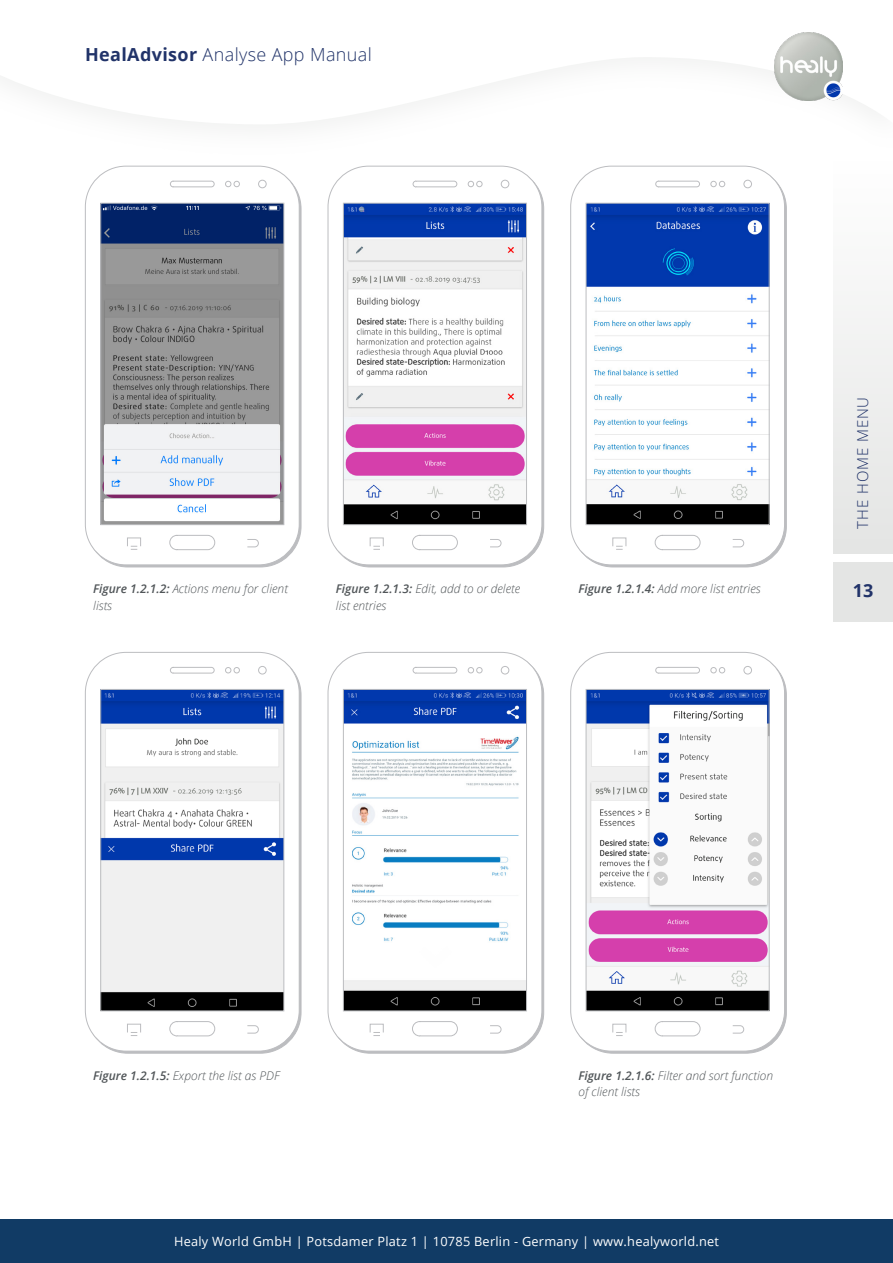
<style>
.page{position:relative;width:893px;height:1263px;background:#fff}
.page>*{position:absolute;margin:0;border:0;box-sizing:border-box;transform-origin:0 0}
.t1{font:300 18px "Open Sans";letter-spacing:.02em;color:#213369}
.t2{font:700 18px "Open Sans";color:#213369}
.t3{font:300 15px "Open Sans";letter-spacing:.06em;color:#213369}
.t4{font:12.75px "Open Sans";letter-spacing:.02em;color:#fff}
.B_BU_small_kursiv{font:italic 300 12px/16.5px "Open Sans";color:#515659}
.s1{font-weight:700}
.s2{font-weight:600}
</style>
<div class="page">
<div style="left:833px;top:161px;width:60px;height:392px;background:linear-gradient(to right,#f1f1f1,#f1f1f1)"></div>
<div style="left:833px;top:562px;width:60px;height:59px;background:#e4e5e4"></div>
<svg style="left:4px;top:58px;width:867px;height:66px"></svg>
<img style="left:774px;top:32px;width:69px;height:69px">
<div style="left:0;top:1219px;width:893px;height:44px;background:#113b65"></div>
<div style="left:328px;top:166px;width:214px;height:399px;border:1px solid #bcbdc0;border-radius:41px"></div>
<div style="left:501px;top:180px;width:8px;height:8px;border:1px solid #bcbdc0;border-radius:50%"></div>
<svg style="left:412px;top:535px;width:46px;height:15px"></svg>
<svg style="left:412px;top:181px;width:45px;height:6px"></svg>
<svg style="left:468px;top:181px;width:15px;height:6px"></svg>
<svg style="left:490px;top:539px;width:12px;height:8px"></svg>
<div style="left:370px;top:538px;width:14px;height:8px;border:1px solid #bcbdc0"></div>
<svg style="left:373px;top:546px;width:7px;height:4px"></svg>
<img style="left:345px;top:205px;width:180px;height:318px">
<div style="left:343px;top:203px;width:184px;height:322px;border:1px solid #bcbdc0"></div>
<div style="left:85px;top:166px;width:215px;height:399px;border:1px solid #bcbdc0;border-radius:41px"></div>
<div style="left:258px;top:180px;width:8px;height:8px;border:1px solid #bcbdc0;border-radius:50%"></div>
<svg style="left:169px;top:535px;width:46px;height:15px"></svg>
<svg style="left:170px;top:181px;width:45px;height:6px"></svg>
<svg style="left:225px;top:181px;width:15px;height:6px"></svg>
<svg style="left:247px;top:539px;width:12px;height:8px"></svg>
<div style="left:127px;top:538px;width:14px;height:8px;border:1px solid #bcbdc0"></div>
<svg style="left:131px;top:546px;width:6px;height:4px"></svg>
<img style="left:102px;top:205px;width:180px;height:318px">
<div style="left:100px;top:203px;width:184px;height:322px;border:1px solid #bcbdc0"></div>
<div style="left:570px;top:166px;width:215px;height:399px;border:1px solid #bcbdc0;border-radius:41px"></div>
<div style="left:744px;top:180px;width:8px;height:8px;border:1px solid #bcbdc0;border-radius:50%"></div>
<svg style="left:654px;top:535px;width:47px;height:15px"></svg>
<svg style="left:655px;top:181px;width:45px;height:6px"></svg>
<svg style="left:710px;top:181px;width:15px;height:6px"></svg>
<svg style="left:732px;top:539px;width:12px;height:8px"></svg>
<div style="left:612px;top:538px;width:14px;height:8px;border:1px solid #bcbdc0"></div>
<svg style="left:616px;top:546px;width:7px;height:4px"></svg>
<img style="left:588px;top:205px;width:179px;height:318px">
<div style="left:586px;top:203px;width:183px;height:322px;border:1px solid #bcbdc0"></div>
<div style="left:328px;top:652px;width:214px;height:399px;border:1px solid #bcbdc0;border-radius:41px"></div>
<div style="left:501px;top:666px;width:8px;height:8px;border:1px solid #bcbdc0;border-radius:50%"></div>
<svg style="left:412px;top:1021px;width:46px;height:15px"></svg>
<svg style="left:412px;top:667px;width:45px;height:7px"></svg>
<svg style="left:468px;top:667px;width:15px;height:6px"></svg>
<svg style="left:490px;top:1025px;width:12px;height:9px"></svg>
<div style="left:370px;top:1024px;width:14px;height:9px;border:1px solid #bcbdc0"></div>
<svg style="left:373px;top:1032px;width:7px;height:4px"></svg>
<img style="left:345px;top:691px;width:180px;height:318px">
<div style="left:343px;top:689px;width:184px;height:322px;border:1px solid #bcbdc0"></div>
<div style="left:85px;top:652px;width:215px;height:399px;border:1px solid #bcbdc0;border-radius:41px"></div>
<div style="left:258px;top:666px;width:8px;height:8px;border:1px solid #bcbdc0;border-radius:50%"></div>
<svg style="left:169px;top:1021px;width:46px;height:15px"></svg>
<svg style="left:170px;top:667px;width:45px;height:7px"></svg>
<svg style="left:225px;top:667px;width:15px;height:6px"></svg>
<svg style="left:247px;top:1025px;width:12px;height:9px"></svg>
<div style="left:127px;top:1024px;width:14px;height:9px;border:1px solid #bcbdc0"></div>
<svg style="left:131px;top:1032px;width:6px;height:4px"></svg>
<img style="left:102px;top:691px;width:180px;height:318px">
<div style="left:100px;top:689px;width:184px;height:322px;border:1px solid #bcbdc0"></div>
<div style="left:570px;top:652px;width:215px;height:399px;border:1px solid #bcbdc0;border-radius:41px"></div>
<div style="left:744px;top:666px;width:8px;height:8px;border:1px solid #bcbdc0;border-radius:50%"></div>
<svg style="left:654px;top:1021px;width:47px;height:15px"></svg>
<svg style="left:655px;top:667px;width:45px;height:7px"></svg>
<svg style="left:710px;top:667px;width:15px;height:6px"></svg>
<svg style="left:732px;top:1025px;width:12px;height:9px"></svg>
<div style="left:612px;top:1024px;width:14px;height:9px;border:1px solid #bcbdc0"></div>
<svg style="left:616px;top:1032px;width:7px;height:4px"></svg>
<img style="left:588px;top:691px;width:179px;height:318px">
<div style="left:586px;top:689px;width:183px;height:322px;border:1px solid #bcbdc0"></div>
<h1 class="t1" style="left:85px;top:43px;width:288px"><span class="s1">HealAdvisor</span> Analyse App Manual</h1>
<p class="B_BU_small_kursiv" style="left:93px;top:580px;width:196px"><span class="s2">Figure 1.2.1.2:</span> Actions menu for client lists</p>
<p class="B_BU_small_kursiv" style="left:578px;top:580px;width:184px"><span class="s2">Figure 1.2.1.4:</span> Add more list entries</p>
<p class="B_BU_small_kursiv" style="left:336px;top:580px;width:186px"><span class="s2">Figure 1.2.1.3:</span> Edit, add to or delete list entries</p>
<p class="t3" style="left:852px;top:529px;width:133px;rotate:-90deg">THE HOME MENU</p>
<h1 class="t2" style="left:853px;top:578px;width:22px">13</h1>
<p class="B_BU_small_kursiv" style="left:93px;top:1067px;width:188px"><span class="s2">Figure 1.2.1.5:</span> Export the list as PDF</p>
<p class="B_BU_small_kursiv" style="left:578px;top:1067px;width:196px"><span class="s2">Figure 1.2.1.6:</span> Filter and sort function of client lists</p>
<p class="t4" style="left:174px;top:1233px;width:546px">Healy World GmbH | Potsdamer Platz 1 | 10785 Berlin - Germany | www.healyworld.net</p>
</div>
